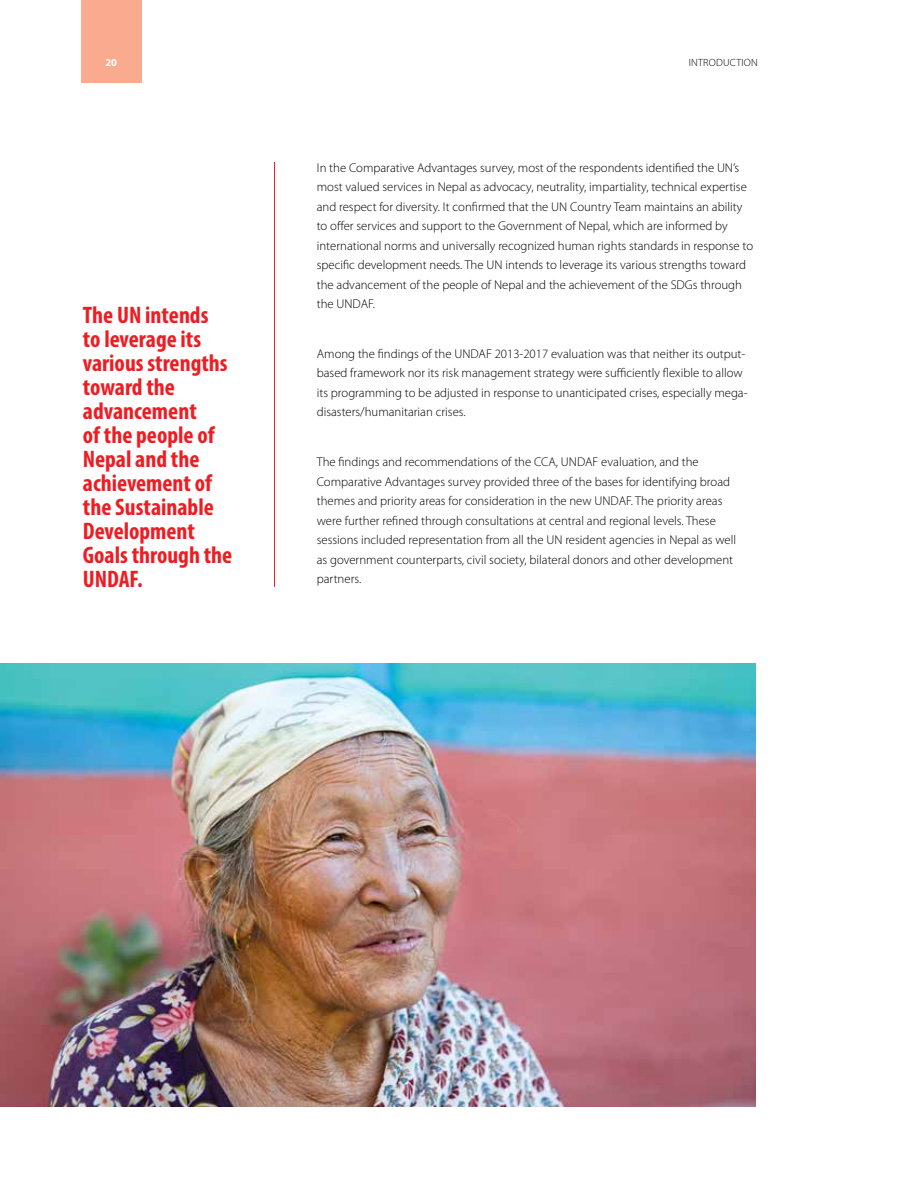
<style>
.page{position:relative;width:918px;height:1188px;background:#fff}
.page>*{position:absolute;margin:0;border:0;box-sizing:border-box;transform-origin:0 0}
.t1{font:700 condensed 24px/24px "Myriad Pro";color:#ed1d24}
.t2{font:300 12.75px/19.5px "Myriad Pro";color:#000}
.t3{font:300 10.5px "Myriad Pro";letter-spacing:.02em;color:#000}
.t4{font:700 10.5px "Myriad Pro";color:#fff}
</style>
<div class="page">
<hr style="left:274px;top:162px;width:1px;height:425px;background:#ed1d24">
<img style="left:0;top:664px;width:756px;height:443px">
<div style="left:81px;top:0;width:60px;height:82px;background:#f9aa8f"></div>
<p class="t4" style="left:105px;top:56px;width:13px">20</p>
<p class="t3" style="left:689px;top:57px;width:71px">INTRODUCTION</p>
<h1 class="t1" style="left:83px;top:302px;width:151px">The UN intends<br>to leverage its various strengths toward the advancement<br>of the people of<br>Nepal and the achievement of the Sustainable<br>Development<br>Goals through the<br>UNDAF.</h1>
<p class="t2" style="left:317px;top:158px;width:438px">In the Comparative Advantages survey, most of the respondents identified the UN’s most valued services in Nepal as advocacy, neutrality, impartiality, technical expertise and respect for diversity. It confirmed that the UN Country Team maintains an ability to offer services and support to the Government of Nepal, which are informed by international norms and universally recognized human rights standards in response to specific development needs. The UN intends to leverage its various strengths toward the advancement of the people of Nepal and the achievement of the SDGs through the UNDAF.</p>
<p class="t2" style="left:317px;top:344px;width:432px">Among the findings of the UNDAF 2013-2017 evaluation was that neither its output&shy;based framework nor its risk management strategy were sufficiently flexible to allow its programming to be adjusted in response to unanticipated crises, especially mega&shy;disasters/humanitarian crises.</p>
<p class="t2" style="left:317px;top:452px;width:421px">The findings and recommendations of the CCA, UNDAF evaluation, and the Comparative Advantages survey provided three of the bases for identifying broad themes and priority areas for consideration in the new UNDAF. The priority areas were further refined through consultations at central and regional levels. These sessions included representation from all the UN resident agencies in Nepal as well as government counterparts, civil society, bilateral donors and other development partners.</p>
</div>
